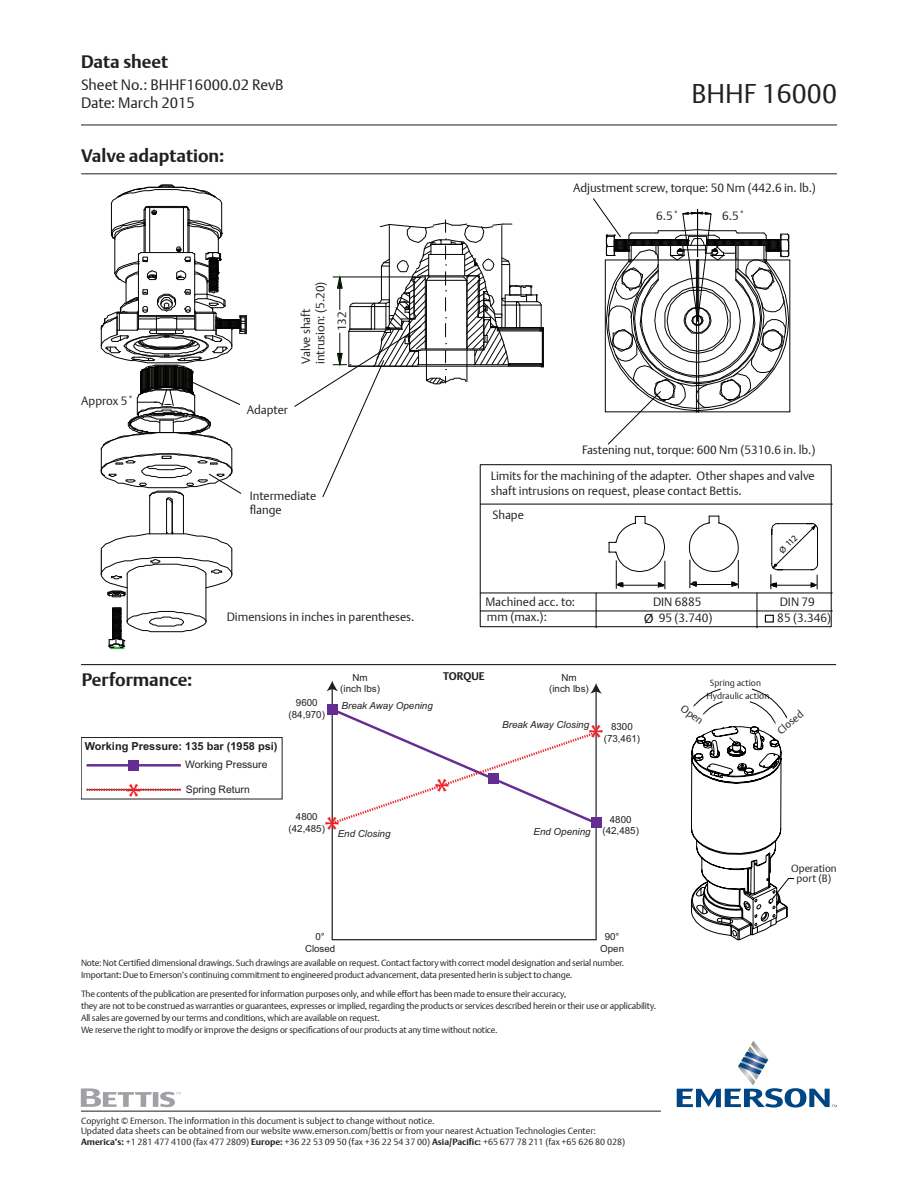
<style>
.page{position:relative;width:918px;height:1188px;background:#fff}
.page>*{position:absolute;margin:0;border:0;box-sizing:border-box;transform-origin:0 0}
.t1{font:36.6px "Myriad Pro";color:#ee1d23}
.Prod__Name{font:27px "DTL Argo T Light";color:#231f20}
.t2{font:700 18px "DTL Argo T";color:#231f20}
.Body_text{font:15px "DTL Argo T Light";color:#231f20}
.t3{font:13.5px "Myriad Pro";color:#040503}
.t4{font:12px/14.4px "DTL Argo T Light";color:#231f20}
.t5{font:700 10.95px "Arial";color:#231f20}
.t6{font:700 10.95px "DTL Argo T";color:#231f20}
.t7{font:10.5px "DTL Argo T Light";color:#231f20}
.t8{font:10.35px "Arial";color:#231f20}
.t9{font:9.75px/11.7px "Arial";color:#231f20;text-align:center}
.t10{font:italic 9.75px "Arial";color:#231f20}
.DTL_Argo_light_8_pt{font:9px "DTL Argo T Light";letter-spacing:-.02em;color:#231f20}
.DTL_Argo_light_8_pt-2{font:9px/10.8px "DTL Argo T Light";color:#231f20}
.t11{font:9px "Myriad Pro";color:#040503}
.s1{font-family:"DTL Argo T";font-weight:700}
</style>
<div class="page">
<hr style="left:81px;top:125px;width:756px;height:1px;background:#231f20">
<hr style="left:81px;top:173px;width:756px;height:1px;background:#231f20">
<hr style="left:81px;top:1111px;width:580px;height:1px;background:#231f20">
<svg style="left:81px;top:1088px;width:100px;height:19px"></svg>
<svg style="left:677px;top:1041px;width:160px;height:67px"></svg>
<hr style="left:206px;top:574px;width:1px;height:48px;background:#040503">
<hr style="left:127px;top:574px;width:1px;height:48px;background:#040503">
<hr style="left:172px;top:501px;width:1px;height:32px;background:#040503">
<hr style="left:166px;top:501px;width:1px;height:32px;background:#040503">
<hr style="left:149px;top:497px;width:1px;height:37px;background:#040503">
<hr style="left:183px;top:497px;width:1px;height:37px;background:#040503">
<svg style="left:101px;top:532px;width:132px;height:66px"></svg>
<svg style="left:108px;top:607px;width:99px;height:42px"></svg>
<svg style="left:100px;top:184px;width:147px;height:319px"></svg>
<svg style="left:294px;top:220px;width:250px;height:278px"></svg>
<svg style="left:593px;top:198px;width:197px;height:247px"></svg>
<div style="left:480px;top:464px;width:352px;height:163px;border:1px solid #040503"></div>
<hr style="left:480px;top:593px;width:352px;height:1px;background:#040503">
<hr style="left:480px;top:611px;width:352px;height:1px;background:#040503">
<hr style="left:757px;top:593px;width:1px;height:35px;background:#040503">
<hr style="left:596px;top:593px;width:1px;height:35px;background:#040503">
<hr style="left:480px;top:504px;width:352px;height:1px;background:#040503">
<div style="left:765px;top:615px;width:9px;height:8px;border:1px solid #040503"></div>
<svg style="left:608px;top:516px;width:58px;height:73px"></svg>
<svg style="left:689px;top:515px;width:50px;height:73px"></svg>
<svg style="left:770px;top:523px;width:48px;height:66px"></svg>
<svg style="left:691px;top:688px;width:103px;height:253px"></svg>
<svg style="left:331px;top:691px;width:266px;height:250px"></svg>
<svg style="left:326px;top:681px;width:12px;height:10px"></svg>
<svg style="left:590px;top:683px;width:12px;height:11px"></svg>
<div style="left:328px;top:705px;width:10px;height:10px;background:#652d91"></div>
<div style="left:591px;top:818px;width:10px;height:10px;background:#652d91"></div>
<svg style="left:331px;top:706px;width:268px;height:120px"></svg>
<hr style="left:87px;top:764px;width:94px;height:3px;background:#652d91">
<div style="left:129px;top:760px;width:10px;height:10px;background:#652d91"></div>
<svg style="left:87px;top:789px;width:94px;height:2px"></svg>
<div style="left:81px;top:737px;width:201px;height:62px;border:1px solid #231f20"></div>
<hr style="left:81px;top:664px;width:755px;height:1px;background:#040503">
<h3 class="t2" style="left:81px;top:51px;width:89px">Data sheet</h3>
<p class="Body_text" style="left:81px;top:76px;width:204px">Sheet No.: BHHF16000.02 RevB</p>
<p class="Body_text" style="left:81px;top:94px;width:115px">Date: March 2015</p>
<p class="t2" style="left:81px;top:145px;width:145px">Valve adaptation:</p>
<p class="t4" style="left:81px;top:393px;width:54px">Approx 5˚</p>
<p class="t4" style="left:313px;top:364px;width:84px;rotate:-90deg">intrusion: (5.20)</p>
<p class="t4" style="left:299px;top:364px;width:57px;rotate:-90deg">Valve shaft</p>
<p class="t4" style="left:334px;top:331px;width:22px;rotate:-90deg">132</p>
<p class="t4" style="left:247px;top:402px;width:42px">Adapter</p>
<p class="t4" style="left:250px;top:488px;width:68px">Intermediate</p>
<p class="t4" style="left:250px;top:503px;width:34px">flange</p>
<p class="t4" style="left:227px;top:610px;width:189px">Dimensions in inches in parentheses.</p>
<p class="Prod__Name" style="left:691px;top:78px;width:147px">BHHF 16000</p>
<p class="t4" style="left:573px;top:180px;width:244px">Adjustment screw, torque: 50 Nm (442.6 in. lb.)</p>
<p class="t4" style="left:656px;top:208px;width:25px">6.5˚</p>
<p class="t4" style="left:722px;top:208px;width:25px">6.5˚</p>
<p class="t4" style="left:582px;top:443px;width:235px">Fastening nut, torque: 600 Nm (5310.6 in. lb.)</p>
<p class="t4" style="left:491px;top:469px;width:326px">Limits for the machining of the adapter. Other shapes and valve shaft intrusions on request, please contact Bettis.</p>
<p class="t4" style="left:492px;top:508px;width:33px">Shape</p>
<p class="t11" style="left:777px;top:547px;width:23px;rotate:-45deg">Ø 112</p>
<p class="t4" style="left:485px;top:594px;width:91px">Machined acc. to:</p>
<p class="t4" style="left:653px;top:594px;width:50px">DIN 6885</p>
<p class="t4" style="left:780px;top:594px;width:37px">DIN 79</p>
<p class="t4" style="left:487px;top:610px;width:62px">mm (max.):</p>
<p class="t4" style="left:659px;top:610px;width:55px">95 (3.740)</p>
<p class="t4" style="left:777px;top:610px;width:55px">85 (3.346)</p>
<h3 class="t3" style="left:644px;top:610px;width:11px">Ø</h3>
<p class="t2" style="left:82px;top:669px;width:112px">Performance:</p>
<p class="t5" style="left:85px;top:738px;width:194px">Working Pressure: 135 bar (1958 psi)</p>
<p class="t1" style="left:126px;top:774px;width:17px">*</p>
<p class="t8" style="left:185px;top:758px;width:84px">Working Pressure</p>
<p class="t8" style="left:186px;top:782px;width:66px">Spring Return</p>
<p class="t9" style="left:289px;top:697px;width:38px">9600 (84,970)</p>
<p class="t9" style="left:353px;top:672px;width:17px">Nm</p>
<p class="t6" style="left:443px;top:670px;width:43px">TORQUE</p>
<p class="t9" style="left:340px;top:683px;width:41px">(inch lbs)</p>
<p class="t9" style="left:549px;top:672px;width:41px">Nm<br>(inch lbs)</p>
<p class="t10" style="left:502px;top:718px;width:88px">Break Away Closing</p>
<p class="t10" style="left:342px;top:699px;width:93px">Break Away Opening</p>
<p class="t9" style="left:604px;top:721px;width:38px">8300 (73,461)</p>
<p class="t1" style="left:588px;top:715px;width:17px">*</p>
<p class="t1" style="left:435px;top:769px;width:17px">*</p>
<p class="t9" style="left:289px;top:811px;width:38px">4800 (42,485)</p>
<p class="t1" style="left:325px;top:807px;width:17px">*</p>
<p class="t10" style="left:338px;top:828px;width:54px">End Closing</p>
<p class="t10" style="left:534px;top:825px;width:59px">End Opening</p>
<p class="t9" style="left:603px;top:813px;width:38px">4800 (42,485)</p>
<p class="t9" style="left:305px;top:931px;width:32px">0°<br>Closed</p>
<p class="t9" style="left:600px;top:931px;width:25px">90°<br>Open</p>
<p class="DTL_Argo_light_8_pt" style="left:81px;top:957px;width:545px">Note: Not Certified dimensional drawings. Such drawings are available on request. Contact factory with correct model designation and serial number.</p>
<p class="DTL_Argo_light_8_pt" style="left:81px;top:969px;width:493px">Important: Due to Emerson’s continuing commitment to engineered product advancement, data presented herin is subject to change.</p>
<p class="DTL_Argo_light_8_pt" style="left:81px;top:989px;width:487px">The contents of the publication are presented for information purposes only, and while effort has been made to ensure their accuracy,</p>
<p class="DTL_Argo_light_8_pt" style="left:81px;top:1001px;width:577px">they are not to be construed as warranties or guarantees, expresses or implied, regarding the products or services described herein or their use or applicability.</p>
<p class="DTL_Argo_light_8_pt" style="left:81px;top:1013px;width:301px">All sales are governed by our terms and conditions, which are available on request.</p>
<p class="DTL_Argo_light_8_pt" style="left:81px;top:1025px;width:418px">We reserve the right to modify or improve the designs or specifications of our products at any time without notice.</p>
<p class="DTL_Argo_light_8_pt-2" style="left:710px;top:677px;width:53px">Spring action</p>
<p class="DTL_Argo_light_8_pt-2" style="left:707px;top:690px;width:64px">Hydraulic action</p>
<p class="t7" style="left:686px;top:702px;width:26px;rotate:36deg">Open</p>
<p class="t7" style="left:775px;top:727px;width:32px;rotate:-40deg">Closed</p>
<p class="t7" style="left:791px;top:862px;width:47px">Operation</p>
<p class="t7" style="left:797px;top:872px;width:36px">port (B)</p>
<p class="DTL_Argo_light_8_pt-2" style="left:81px;top:1115px;width:546px">Copyright © Emerson. The information in this document is subject to change without notice.<br>Updated data sheets can be obtained from our website www.emerson.com/bettis or from your nearest Actuation Technologies Center:<br><span class="s1">America’s:</span> +1 281 477 4100 (fax 477 2809) <span class="s1">Europe:</span> +36 22 53 09 50 (fax +36 22 54 37 00) <span class="s1">Asia/Pacific:</span> +65 677 78 211 (fax +65 626 80 028)</p>
</div>
